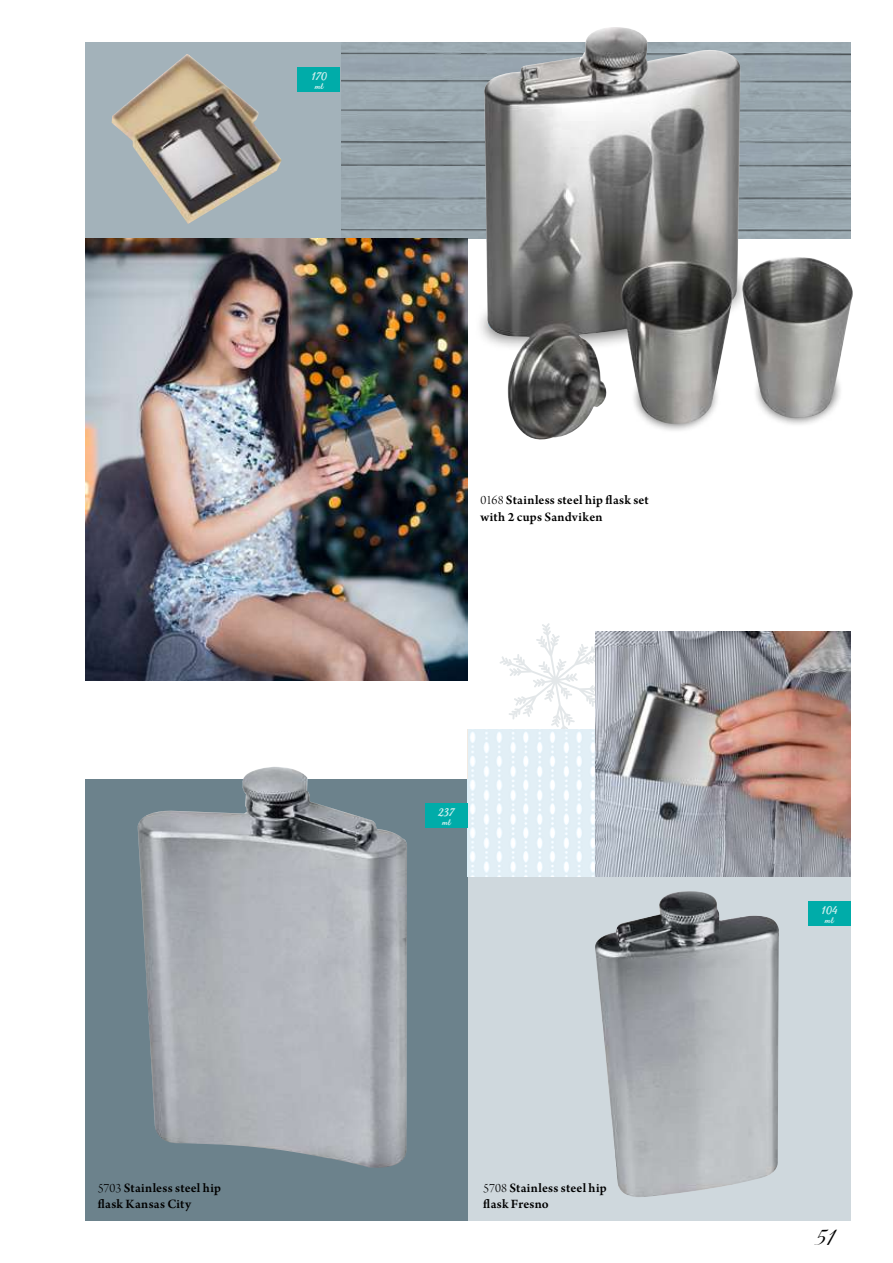
<style>
.page{position:relative;width:893px;height:1263px;background:#fff}
.page>*{position:absolute;margin:0;border:0;box-sizing:border-box;transform-origin:0 0}
.t1{font:italic 27px "Amaze";color:#000}
.t2{font:600 13.5px/16.2px "Arno Pro";letter-spacing:.015em;color:#000}
.t3{font:700 13.5px "Amaze";letter-spacing:-.045em;color:#fff}
.t4{font:700 9px "Amaze";color:#fff}
.s1{font-family:"Arno Pro Light Display";font-weight:400}
</style>
<div class="page">
<svg style="left:499px;top:623px;width:96px;height:107px"></svg>
<div style="left:468px;top:877px;width:382px;height:343px;background:#cfd8dd"></div>
<div style="left:85px;top:779px;width:383px;height:441px;background:#6c828c"></div>
<img style="left:340px;top:43px;width:144px;height:196px">
<div style="left:85px;top:43px;width:255px;height:255px;background:#a3b2ba"></div>
<img style="left:468px;top:730px;width:127px;height:147px">
<img style="left:85px;top:239px;width:383px;height:441px">
<img style="left:484px;top:27px;width:369px;height:412px">
<img style="left:112px;top:54px;width:169px;height:170px">
<img style="left:138px;top:767px;width:269px;height:401px">
<img style="left:595px;top:891px;width:184px;height:306px">
<img style="left:595px;top:631px;width:255px;height:246px">
<div style="left:808px;top:901px;width:42px;height:25px;background:#00aca9"></div>
<div style="left:425px;top:803px;width:43px;height:25px;background:#00aca9"></div>
<div style="left:298px;top:67px;width:42px;height:25px;background:#00aca9"></div>
<p class="t3" style="left:311px;top:66px;width:18px">170</p>
<p class="t4" style="left:315px;top:80px;width:10px">ml</p>
<p class="t2" style="left:480px;top:493px;width:170px"><span class="s1">0168</span> Stainless steel hip flask set with 2 cups Sandviken</p>
<p class="t3" style="left:438px;top:802px;width:18px">237</p>
<p class="t4" style="left:442px;top:816px;width:10px">ml</p>
<p class="t2" style="left:98px;top:1180px;width:125px"><span class="s1">5703</span> Stainless steel hip flask Kansas City</p>
<p class="t2" style="left:483px;top:1180px;width:125px"><span class="s1">5708</span> Stainless steel hip flask Fresno</p>
<p class="t3" style="left:820px;top:901px;width:19px">104</p>
<p class="t4" style="left:825px;top:914px;width:10px">ml</p>
<h1 class="t1" style="left:815px;top:1218px;width:24px">51</h1>
</div>
